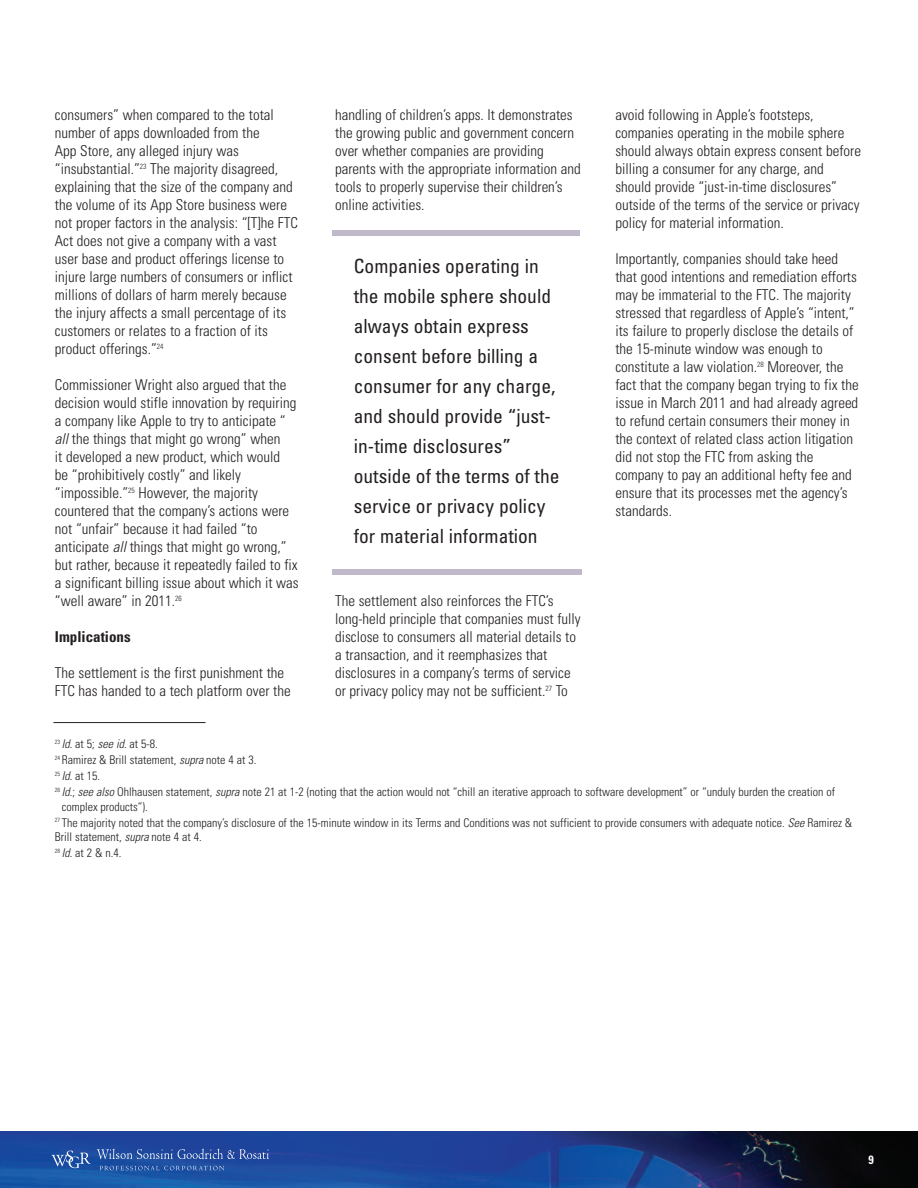
<style>
.page{position:relative;width:918px;height:1188px;background:#fff}
.page>*{position:absolute;margin:0;border:0;box-sizing:border-box;transform-origin:0 0}
.t1{font:condensed 19.5px/30px "Univers";color:#231f20}
.t2{font:300 condensed 15px/18px "Univers";color:#231f20}
.t3{font:700 condensed 15px "Univers";color:#231f20}
.t4{font:300 condensed 12px/16px "Univers";color:#231f20}
.t5{font:700 condensed 12px "Univers";color:#fff}
.s1{font-style:italic}
</style>
<div class="page">
<img style="left:0;top:1132px;width:918px;height:56px">
<svg style="left:97px;top:1149px;width:172px;height:10px;background:#4668ae"></svg>
<svg style="left:100px;top:1166px;width:124px;height:4px"></svg>
<svg style="left:51px;top:1151px;width:40px;height:17px"></svg>
<hr style="left:53px;top:722px;width:152px;height:1px;background:#231f20">
<div style="left:332px;top:569px;width:250px;height:6px;background:#bfb9c9"></div>
<div style="left:332px;top:230px;width:248px;height:6px;background:#bfb9c9"></div>
<p class="t2" style="left:55px;top:107px;width:244px">consumers” when compared to the total number of apps downloaded from the<br>App Store, any alleged injury was “insubstantial.”<sup>23</sup> The majority disagreed, explaining that the size of the company and the volume of its App Store business were not proper factors in the analysis: “[T]he FTC Act does not give a company with a vast user base and product offerings license to injure large numbers of consumers or inflict millions of dollars of harm merely because the injury affects a small percentage of its customers or relates to a fraction of its product offerings.”<sup>24</sup></p>
<p class="t2" style="left:55px;top:377px;width:245px">Commissioner Wright also argued that the decision would stifle innovation by requiring a company like Apple to try to anticipate “ <span class="s1">all</span> the things that might go wrong” when<br>it developed a new product, which would<br>be “prohibitively costly” and likely “impossible.”<sup>25</sup> However, the majority countered that the company’s actions were not “unfair” because it had failed “to anticipate <span class="s1">all</span> things that might go wrong,” but rather, because it repeatedly failed to fix a significant billing issue about which it was “well aware” in 2011.<sup>26</sup></p>
<p class="t3" style="left:55px;top:632px;width:77px">Implications</p>
<p class="t2" style="left:55px;top:665px;width:237px">The settlement is the first punishment the<br>FTC has handed to a tech platform over the</p>
<p class="t2" style="left:335px;top:107px;width:247px">handling of children’s apps. It demonstrates the growing public and government concern over whether companies are providing parents with the appropriate information and tools to properly supervise their children’s online activities.</p>
<p class="t1" style="left:354px;top:252px;width:207px">Companies operating in the mobile sphere should always obtain express consent before billing a consumer for any charge, and should provide “just&shy;in-time disclosures” outside of the terms of the service or privacy policy for material information</p>
<p class="t2" style="left:335px;top:593px;width:247px">The settlement also reinforces the FTC’s long-held principle that companies must fully disclose to consumers all material details to a transaction, and it reemphasizes that disclosures in a company’s terms of service or privacy policy may not be sufficient.<sup>27</sup> To</p>
<p class="t2" style="left:615px;top:107px;width:247px">avoid following in Apple’s footsteps, companies operating in the mobile sphere should always obtain express consent before billing a consumer for any charge, and should provide “just-in-time disclosures” outside of the terms of the service or privacy policy for material information.</p>
<p class="t2" style="left:615px;top:251px;width:245px">Importantly, companies should take heed that good intentions and remediation efforts may be immaterial to the FTC. The majority stressed that regardless of Apple’s “intent,” its failure to properly disclose the details of the 15-minute window was enough to constitute a law violation.<sup>28</sup> Moreover, the fact that the company began trying to fix the issue in March 2011 and had already agreed to refund certain consumers their money in the context of related class action litigation did not stop the FTC from asking the company to pay an additional hefty fee and ensure that its processes met the agency’s standards.</p>
<p class="t4" style="left:55px;top:737px;width:782px"><sup>23</sup> <span class="s1">Id</span>. at 5; <span class="s1">see id</span>. at 5-8.<br><sup>24</sup> Ramirez &amp; Brill statement, <span class="s1">supra</span> note 4 at 3.<br><sup>25</sup> <span class="s1">Id</span>. at 15.<br><sup>26</sup> <span class="s1">Id</span>.; <span class="s1">see also</span> Ohlhausen statement, <span class="s1">supra</span> note 21 at 1-2 (noting that the action would not “chill an iterative approach to software development” or “unduly burden the creation of</p>
<p class="t4" style="left:55px;top:799px;width:799px;text-indent:7px">complex products”).<br><sup>27</sup> The majority noted that the company’s disclosure of the 15-minute window in its Terms and Conditions was not sufficient to provide consumers with adequate notice. <span class="s1">See</span> Ramirez &amp;</p>
<p class="t4" style="left:55px;top:830px;width:148px">Brill statement, <span class="s1">supra</span> note 4 at 4.<br><sup>28</sup> <span class="s1">Id</span>. at 2 &amp; n.4.</p>
<p class="t5" style="left:868px;top:1156px;width:7px">9</p>
</div>
